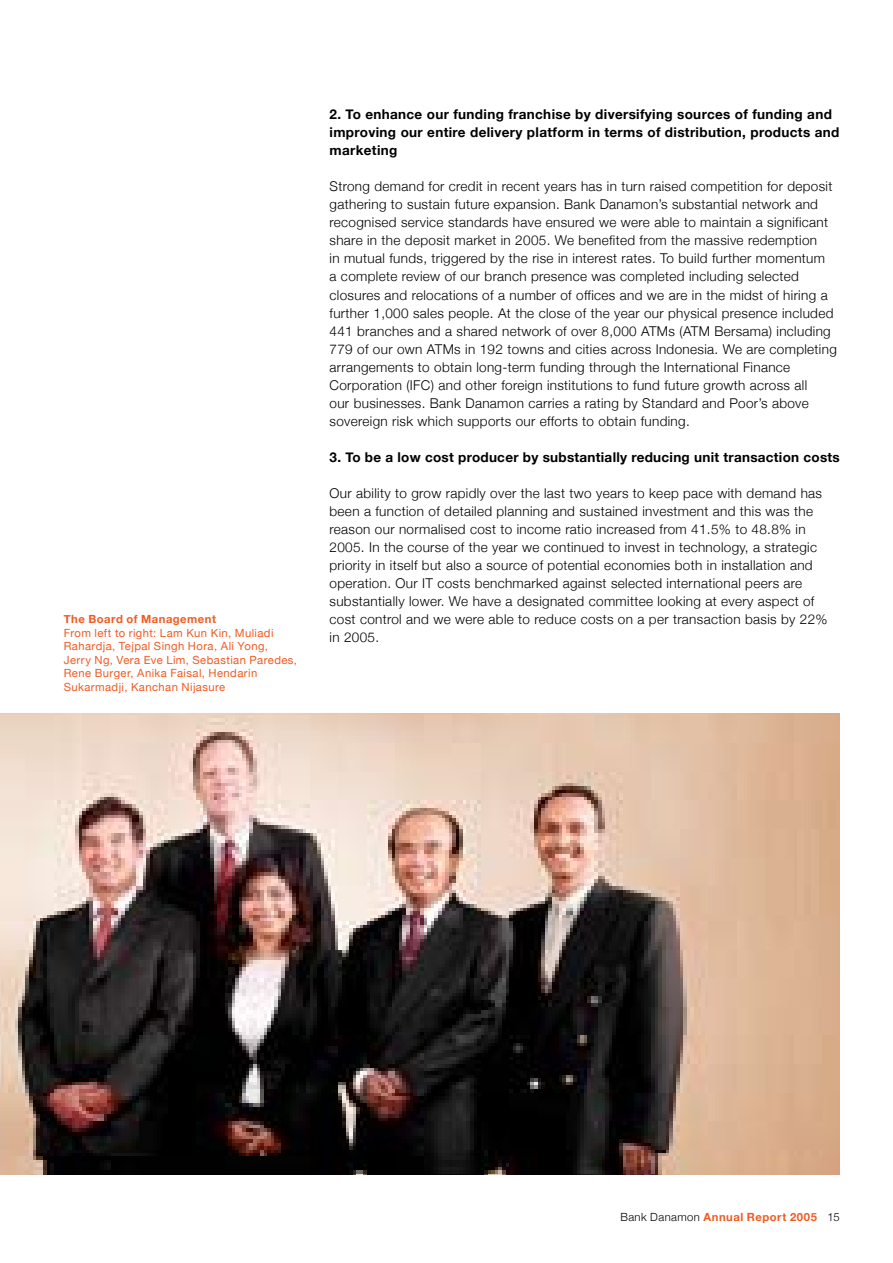
<style>
.page{position:relative;width:893px;height:1263px;background:#fff}
.page>*{position:absolute;margin:0;border:0;box-sizing:border-box;transform-origin:0 0}
.t1{font:300 13.5px/18px "Helvetica Neue";letter-spacing:.025em;color:#000}
.t2{font:700 13.5px/18px "Helvetica Neue";letter-spacing:.025em;color:#000}
.t3{font:11.25px/13.5px "Helvetica Neue";letter-spacing:.035em;color:#f15a22}
.t4{font:700 11.25px "Helvetica Neue";letter-spacing:.045em;color:#f15a22}
.s1{font-weight:300;color:#000}
</style>
<div class="page">
<img style="left:0;top:713px;width:840px;height:461px">
<p class="t4" style="left:64px;top:612px;width:154px">The Board of Management</p>
<p class="t3" style="left:64px;top:626px;width:235px">From left to right: Lam Kun Kin, Muliadi Rahardja, Tejpal Singh Hora, Ali Yong, Jerry Ng, Vera Eve Lim, Sebastian Paredes, Rene Burger, Anika Faisal, Hendarin Sukarmadji, Kanchan Nijasure</p>
<p class="t2" style="left:330px;top:105px;width:511px">2. To enhance our funding franchise by diversifying sources of funding and improving our entire delivery platform in terms of distribution, products and marketing</p>
<p class="t1" style="left:330px;top:177px;width:509px">Strong demand for credit in recent years has in turn raised competition for deposit gathering to sustain future expansion. Bank Danamon’s substantial network and recognised service standards have ensured we were able to maintain a significant share in the deposit market in 2005. We benefited from the massive redemption<br>in mutual funds, triggered by the rise in interest rates. To build further momentum<br>a complete review of our branch presence was completed including selected closures and relocations of a number of offices and we are in the midst of hiring a further 1,000 sales people. At the close of the year our physical presence included 441 branches and a shared network of over 8,000 ATMs (ATM Bersama) including 779 of our own ATMs in 192 towns and cities across Indonesia. We are completing arrangements to obtain long-term funding through the International Finance Corporation (IFC) and other foreign institutions to fund future growth across all<br>our businesses. Bank Danamon carries a rating by Standard and Poor’s above sovereign risk which supports our efforts to obtain funding.</p>
<p class="t2" style="left:330px;top:447px;width:512px">3. To be a low cost producer by substantially reducing unit transaction costs</p>
<p class="t1" style="left:330px;top:483px;width:500px">Our ability to grow rapidly over the last two years to keep pace with demand has been a function of detailed planning and sustained investment and this was the reason our normalised cost to income ratio increased from 41.5% to 48.8% in 2005. In the course of the year we continued to invest in technology, a strategic priority in itself but also a source of potential economies both in installation and operation. Our IT costs benchmarked against selected international peers are substantially lower. We have a designated committee looking at every aspect of cost control and we were able to reduce costs on a per transaction basis by 22% in 2005.</p>
<p class="t4" style="left:620px;top:1210px;width:221px"><span class="s1">Bank Danamon</span> Annual Report 2005 <span class="s1">15</span></p>
</div>
